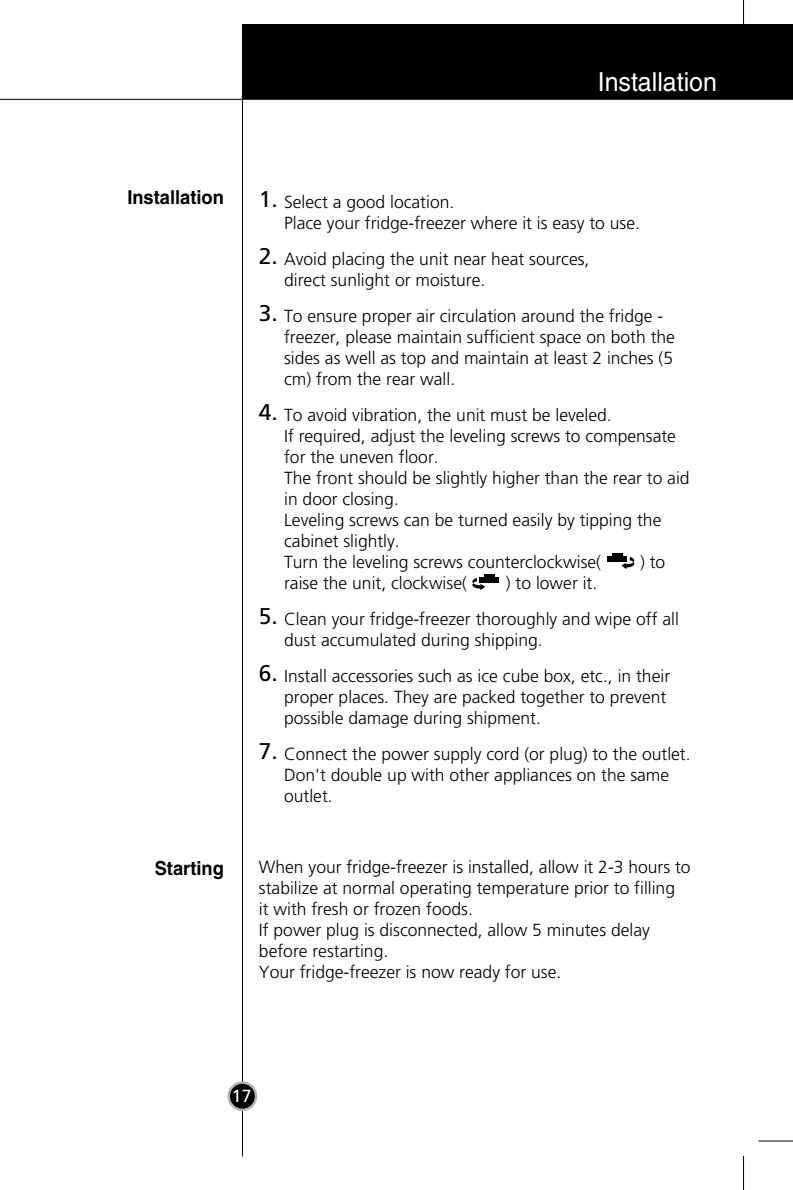
<style>
.page{position:relative;width:793px;height:1190px;background:#fff}
.page>*{position:absolute;margin:0;border:0;box-sizing:border-box;transform-origin:0 0}
.t1{font:26.25px "Helvetica";color:#fff;scale:.95 1}
.t2{font:700 19.25px "Helvetica";color:#000;scale:.95 1}
.t3{font:300 17.5px/21px "Frutiger";color:#000}
.t4{font:17.5px "Frutiger";color:#fff}
.s1{font-weight:400;font-size:22.75px}
</style>
<div class="page">
<div style="left:243px;top:25px;width:550px;height:74px;background:#000"></div>
<hr style="left:242px;top:25px;width:1px;height:1132px;background:#000">
<hr style="left:0;top:99px;width:793px;height:1px;background:#000">
<svg style="left:227px;top:1081px;width:30px;height:30px"></svg>
<div style="left:230px;top:1084px;width:25px;height:25px;background:#000;border-radius:50%"></div>
<svg style="left:743px;top:0;width:1px;height:25px"></svg>
<hr style="left:743px;top:1156px;width:1px;height:34px;background:#000">
<hr style="left:758px;top:1141px;width:35px;height:1px;background:#000">
<svg style="left:621px;top:557px;width:13px;height:12px"></svg>
<div style="left:607px;top:556px;width:20px;height:6px;background:#000"></div>
<div style="left:612px;top:553px;width:10px;height:6px;background:#000"></div>
<svg style="left:472px;top:578px;width:13px;height:12px"></svg>
<div style="left:479px;top:577px;width:20px;height:6px;background:#000"></div>
<div style="left:484px;top:574px;width:10px;height:6px;background:#000"></div>
<h1 class="t1" style="left:598px;top:73px;width:127px">Installation</h1>
<p class="t2" style="left:127px;top:190px;width:103px">Installation</p>
<p class="t2" style="left:155px;top:861px;width:74px">Starting</p>
<p class="t3" style="left:284px;top:193px;width:357px;text-indent:-25px"><span class="s1">1.</span> Select a good location.<br>Place your fridge-freezer where it is easy to use.</p>
<p class="t3" style="left:284px;top:250px;width:307px;text-indent:-25px"><span class="s1">2.</span> Avoid placing the unit near heat sources, direct sunlight or moisture.</p>
<p class="t3" style="left:284px;top:307px;width:392px;text-indent:-25px"><span class="s1">3.</span> To ensure proper air circulation around the fridge - freezer, please maintain sufficient space on both the sides as well as top and maintain at least 2 inches (5 cm) from the rear wall.</p>
<p class="t3" style="left:284px;top:406px;width:407px;text-indent:-25px"><span class="s1">4.</span> To avoid vibration, the unit must be leveled.<br>If required, adjust the leveling screws to compensate for the uneven floor.<br>The front should be slightly higher than the rear to aid in door closing.<br>Leveling screws can be turned easily by tipping the cabinet slightly.<br>Turn the leveling screws counterclockwise(</p>
<p class="t3" style="left:640px;top:553px;width:27px">) to</p>
<p class="t3" style="left:284px;top:574px;width:184px">raise the unit, clockwise(</p>
<p class="t3" style="left:506px;top:574px;width:93px">) to lower it.</p>
<p class="t3" style="left:284px;top:610px;width:396px;text-indent:-25px"><span class="s1">5.</span> Clean your fridge-freezer thoroughly and wipe off all dust accumulated during shipping.</p>
<p class="t3" style="left:284px;top:667px;width:387px;text-indent:-25px"><span class="s1">6.</span> Install accessories such as ice cube box, etc., in their proper places. They are packed together to prevent possible damage during shipment.</p>
<p class="t3" style="left:284px;top:744px;width:408px;text-indent:-25px"><span class="s1">7.</span> Connect the power supply cord (or plug) to the outlet.<br>Don't double up with other appliances on the same outlet.</p>
<p class="t3" style="left:259px;top:858px;width:433px">When your fridge-freezer is installed, allow it 2-3 hours to stabilize at normal operating temperature prior to filling<br>it with fresh or frozen foods.<br>If power plug is disconnected, allow 5 minutes delay before restarting.<br>Your fridge-freezer is now ready for use.</p>
<p class="t4" style="left:232px;top:1089px;width:21px">17</p>
</div>
